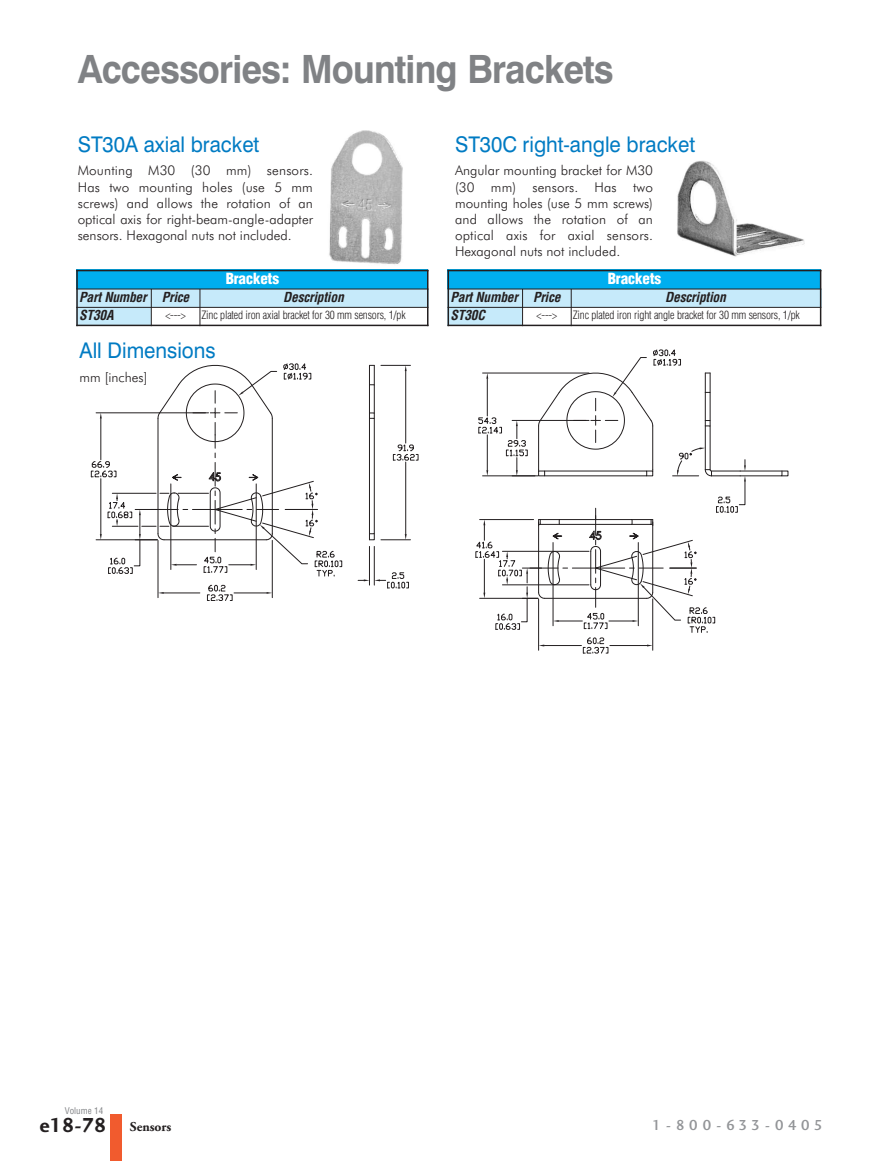
<style>
.page{position:relative;width:879px;height:1161px;background:#fff}
.page>*{position:absolute;margin:0;border:0;box-sizing:border-box;transform-origin:0 0}
.t1{font:700 39px "Swiss 721 BT";letter-spacing:-.025em;color:#808285;scale:.93 1}
.t2{font:21.6px "Swiss 721 BT";color:#007bc3;scale:.95 1}
.t3{font:900 condensed 15px "Helvetica";letter-spacing:-.015em;color:#fff}
.t4{font:15px "Charlotte Sans Medium Plain";letter-spacing:.265em;color:#939598}
.t5{font:300 13.5px/16.2px "Futura BT";color:#231f20;text-align:justify}
.t6{font:italic 700 condensed 13.5px "Helvetica";letter-spacing:-.02em;color:#231f20}
.t7{font:700 13.5px "Adobe Garamond";color:#231f20}
.t8{font:300 condensed 11.25px "Helvetica";letter-spacing:-.015em;color:#231f20}
.t9{font:condensed 9px "Helvetica";color:#808285}
.s1{font-family:"Charlotte Sans Bold Plain";font-weight:400;font-size:21px}
</style>
<div class="page">
<div style="left:111px;top:1114px;width:11px;height:47px;background:#f15b2e"></div>
<img style="left:329px;top:131px;width:74px;height:134px">
<div style="left:369px;top:418px;width:5px;height:116px;border:1px solid #231f20"></div>
<svg style="left:369px;top:533px;width:6px;height:8px"></svg>
<svg style="left:369px;top:365px;width:6px;height:54px"></svg>
<hr style="left:157px;top:540px;width:1px;height:58px;background:#231f20">
<hr style="left:272px;top:540px;width:1px;height:58px;background:#231f20">
<hr style="left:164px;top:593px;width:36px;height:1px;background:#231f20">
<hr style="left:234px;top:593px;width:32px;height:1px;background:#231f20">
<svg style="left:158px;top:592px;width:6px;height:2px"></svg>
<svg style="left:266px;top:592px;width:6px;height:2px"></svg>
<svg style="left:206px;top:585px;width:26px;height:16px"></svg>
<hr style="left:405px;top:462px;width:1px;height:72px;background:#231f20">
<hr style="left:405px;top:371px;width:1px;height:72px;background:#231f20">
<svg style="left:381px;top:534px;width:29px;height:6px"></svg>
<svg style="left:381px;top:365px;width:29px;height:6px"></svg>
<svg style="left:392px;top:443px;width:26px;height:18px"></svg>
<svg style="left:91px;top:363px;width:251px;height:214px"></svg>
<hr style="left:369px;top:546px;width:1px;height:39px;background:#231f20">
<hr style="left:373px;top:546px;width:1px;height:39px;background:#231f20">
<svg style="left:358px;top:572px;width:50px;height:17px"></svg>
<svg style="left:475px;top:350px;width:313px;height:304px"></svg>
<img style="left:677px;top:161px;width:128px;height:96px">
<div style="left:76px;top:270px;width:351px;height:19px;background:#00aeef"></div>
<div style="left:76px;top:289px;width:75px;height:18px;background:#c6eafa"></div>
<div style="left:151px;top:289px;width:49px;height:18px;background:#c6eafa"></div>
<div style="left:200px;top:289px;width:228px;height:18px;background:#c6eafa"></div>
<div style="left:76px;top:307px;width:75px;height:19px;background:#c6eafa"></div>
<hr style="left:76px;top:270px;width:2px;height:56px;background:#231f20">
<hr style="left:151px;top:289px;width:1px;height:37px;background:#231f20">
<hr style="left:199px;top:289px;width:1px;height:37px;background:#231f20">
<hr style="left:427px;top:270px;width:1px;height:56px;background:#231f20">
<hr style="left:76px;top:270px;width:352px;height:1px;background:#231f20">
<hr style="left:76px;top:289px;width:352px;height:1px;background:#231f20">
<hr style="left:76px;top:307px;width:352px;height:1px;background:#231f20">
<hr style="left:76px;top:325px;width:352px;height:1px;background:#231f20">
<div style="left:447px;top:270px;width:373px;height:19px;background:#00aeef"></div>
<div style="left:447px;top:289px;width:75px;height:18px;background:#c6eafa"></div>
<div style="left:522px;top:289px;width:49px;height:18px;background:#c6eafa"></div>
<div style="left:571px;top:289px;width:249px;height:18px;background:#c6eafa"></div>
<div style="left:447px;top:307px;width:75px;height:19px;background:#c6eafa"></div>
<hr style="left:447px;top:270px;width:2px;height:56px;background:#231f20">
<hr style="left:522px;top:289px;width:1px;height:37px;background:#231f20">
<hr style="left:570px;top:289px;width:1px;height:37px;background:#231f20">
<hr style="left:819px;top:270px;width:1px;height:56px;background:#231f20">
<hr style="left:447px;top:270px;width:373px;height:1px;background:#231f20">
<hr style="left:447px;top:289px;width:373px;height:1px;background:#231f20">
<hr style="left:447px;top:307px;width:373px;height:1px;background:#231f20">
<hr style="left:447px;top:325px;width:373px;height:1px;background:#231f20">
<h1 class="t1" style="left:78px;top:47px;width:577px">Accessories: Mounting Brackets</h1>
<h2 class="t2" style="left:78px;top:132px;width:192px">ST30A axial bracket</h2>
<p class="t5" style="left:78px;top:163px;width:236px">Mounting M30 (30 mm) sensors.<br>Has two mounting holes (use 5 mm screws) and allows the rotation of an optical axis for right-beam-angle-adapter sensors. Hexagonal nuts not included.</p>
<h2 class="t2" style="left:455px;top:132px;width:254px">ST30C right-angle bracket</h2>
<p class="t5" style="left:455px;top:163px;width:199px">Angular mounting bracket for M30 (30 mm) sensors. Has two mounting holes (use 5 mm screws) and allows the rotation of an optical axis for axial sensors.<br>Hexagonal nuts not included.</p>
<p class="t3" style="left:226px;top:273px;width:55px">Brackets</p>
<p class="t3" style="left:607px;top:273px;width:55px">Brackets</p>
<p class="t6" style="left:79px;top:292px;width:111px">Part Number Price</p>
<p class="t6" style="left:283px;top:292px;width:62px">Description</p>
<p class="t6" style="left:79px;top:310px;width:36px">ST30A</p>
<p class="t8" style="left:165px;top:311px;width:22px">&lt;---&gt;</p>
<p class="t8" style="left:201px;top:311px;width:206px">Zinc plated iron axial bracket for 30 mm sensors, 1/pk</p>
<p class="t6" style="left:450px;top:292px;width:112px">Part Number Price</p>
<p class="t6" style="left:664px;top:292px;width:62px">Description</p>
<p class="t6" style="left:450px;top:310px;width:36px">ST30C</p>
<p class="t8" style="left:536px;top:311px;width:22px">&lt;---&gt;</p>
<p class="t8" style="left:572px;top:311px;width:228px">Zinc plated iron right angle bracket for 30 mm sensors, 1/pk</p>
<h2 class="t2" style="left:80px;top:338px;width:145px">All Dimensions</h2>
<p class="t5" style="left:80px;top:369px;width:69px">mm [inches]</p>
<p class="t9" style="left:65px;top:1107px;width:40px">Volume 14</p>
<p class="t7" style="left:39px;top:1121px;width:133px"><span class="s1">e18-78</span> Sensors</p>
<p class="t4" style="left:651px;top:1116px;width:172px">1-800-633-0405</p>
</div>
